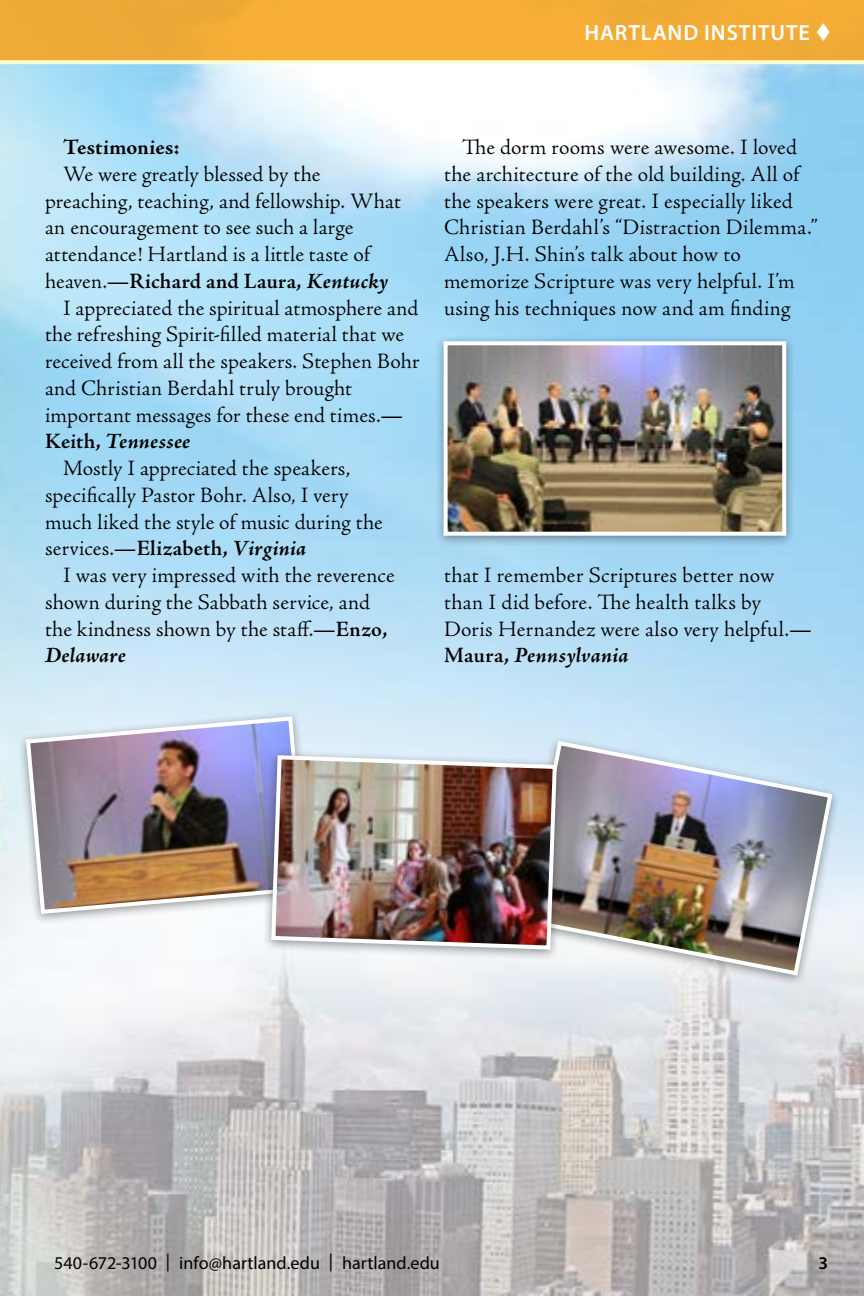
<style>
.page{position:relative;width:864px;height:1296px;background:#fff}
.page>*{position:absolute;margin:0;border:0;box-sizing:border-box;transform-origin:0 0}
.t1{font:300 22px/26.8px "Adobe Jenson Pro";letter-spacing:.015em;color:#000}
.t2{font:600 22px "Adobe Jenson Pro";letter-spacing:.01em;color:#000}
.t3{font:italic 700 22px "Adobe Jenson Pro";letter-spacing:.01em;color:#000}
.t4{font:600 22px "Myriad Pro";letter-spacing:.04em;color:#fff}
.t5{font:700 22px "Adobe Jenson Pro";letter-spacing:.01em;color:#000}
.t6{font:18px "Myriad Pro";color:#000}
.t7{font:600 18px "Myriad Pro";color:#000}
.s1{font-weight:300}
.s2{font-weight:700;font-style:italic}
.s3{font-weight:600}
.s4{font-weight:600;font-style:normal}
</style>
<div class="page">
<img style="left:0;top:64px;width:864px;height:1232px">
<div style="left:0;top:0;width:864px;height:63px;background:#f5ad37"></div>
<svg style="left:0;top:60px;width:864px;height:4px;fill:#fffbd2"></svg>
<div style="left:516px;top:734px;width:326px;height:252px;background:#000;opacity:.4"></div>
<img style="left:521px;top:739px;width:314px;height:239px">
<div style="left:434px;top:335px;width:360px;height:212px;background:#000;opacity:.4"></div>
<img style="left:449px;top:346px;width:332px;height:185px">
<div style="left:444px;top:341px;width:342px;height:195px;border:4px solid #fff"></div>
<div style="left:17px;top:710px;width:300px;height:216px;background:#000;opacity:.4"></div>
<img style="left:24px;top:714px;width:285px;height:202px">
<div style="left:262px;top:749px;width:304px;height:212px;background:#000;opacity:.4"></div>
<img style="left:269px;top:753px;width:290px;height:199px">
<p class="t4" style="left:585px;top:18px;width:249px">HARTLAND INSTITUTE ▼</p>
<p class="t5" style="left:63px;top:135px;width:118px">Testimonies:</p>
<p class="t1" style="left:63px;top:161px;width:259px">We were greatly blessed by the</p>
<p class="t1" style="left:45px;top:188px;width:357px">preaching, teaching, and fellowship. What</p>
<p class="t1" style="left:45px;top:214px;width:310px">an encouragement to see such a large</p>
<p class="t1" style="left:45px;top:241px;width:326px">attendance! Hartland is a little taste of</p>
<p class="t2" style="left:45px;top:268px;width:345px"><span class="s1">heaven.</span>—Richard and Laura, <span class="s2">Kentucky</span></p>
<p class="t1" style="left:63px;top:295px;width:357px">I appreciated the spiritual atmosphere and</p>
<p class="t1" style="left:45px;top:321px;width:360px">the refreshing Spirit-filled material that we</p>
<p class="t1" style="left:45px;top:348px;width:376px">received from all the speakers. Stephen Bohr</p>
<p class="t1" style="left:45px;top:375px;width:309px">and Christian Berdahl truly brought</p>
<p class="t1" style="left:45px;top:402px;width:360px">important messages for these end times.<span class="s3">—</span></p>
<p class="t3" style="left:45px;top:429px;width:147px"><span class="s4">Keith,</span> Tennessee</p>
<p class="t1" style="left:63px;top:455px;width:289px">Mostly I appreciated the speakers,</p>
<p class="t1" style="left:45px;top:482px;width:305px">specifically Pastor Bohr. Also, I very</p>
<p class="t1" style="left:45px;top:509px;width:339px">much liked the style of music during the</p>
<p class="t2" style="left:45px;top:536px;width:263px"><span class="s1">services.</span>—Elizabeth, <span class="s2">Virginia</span></p>
<p class="t1" style="left:63px;top:562px;width:333px">I was very impressed with the reverence</p>
<p class="t1" style="left:45px;top:589px;width:327px">shown during the Sabbath service, and</p>
<p class="t1" style="left:45px;top:616px;width:344px">the kindness shown by the staff.<span class="s3">—Enzo,</span></p>
<p class="t3" style="left:45px;top:643px;width:83px">Delaware</p>
<p class="t1" style="left:444px;top:134px;width:375px;text-indent:18px">The dorm rooms were awesome. I loved the architecture of the old building. All of the speakers were great. I especially liked Christian Berdahl’s “Distraction Dilemma.” Also, J.H. Shin’s talk about how to memorize Scripture was very helpful. I’m using his techniques now and am finding</p>
<p class="t1" style="left:444px;top:562px;width:369px">that I remember Scriptures better now than I did before. The health talks by Doris Hernandez were also very helpful.<span class="s3">— Maura,</span> <span class="s2">Pennsylvania</span></p>
<p class="t6" style="left:54px;top:1252px;width:387px">540-672-3100 | info@hartland.edu | hartland.edu</p>
<p class="t7" style="left:818px;top:1252px;width:11px">3</p>
</div>
